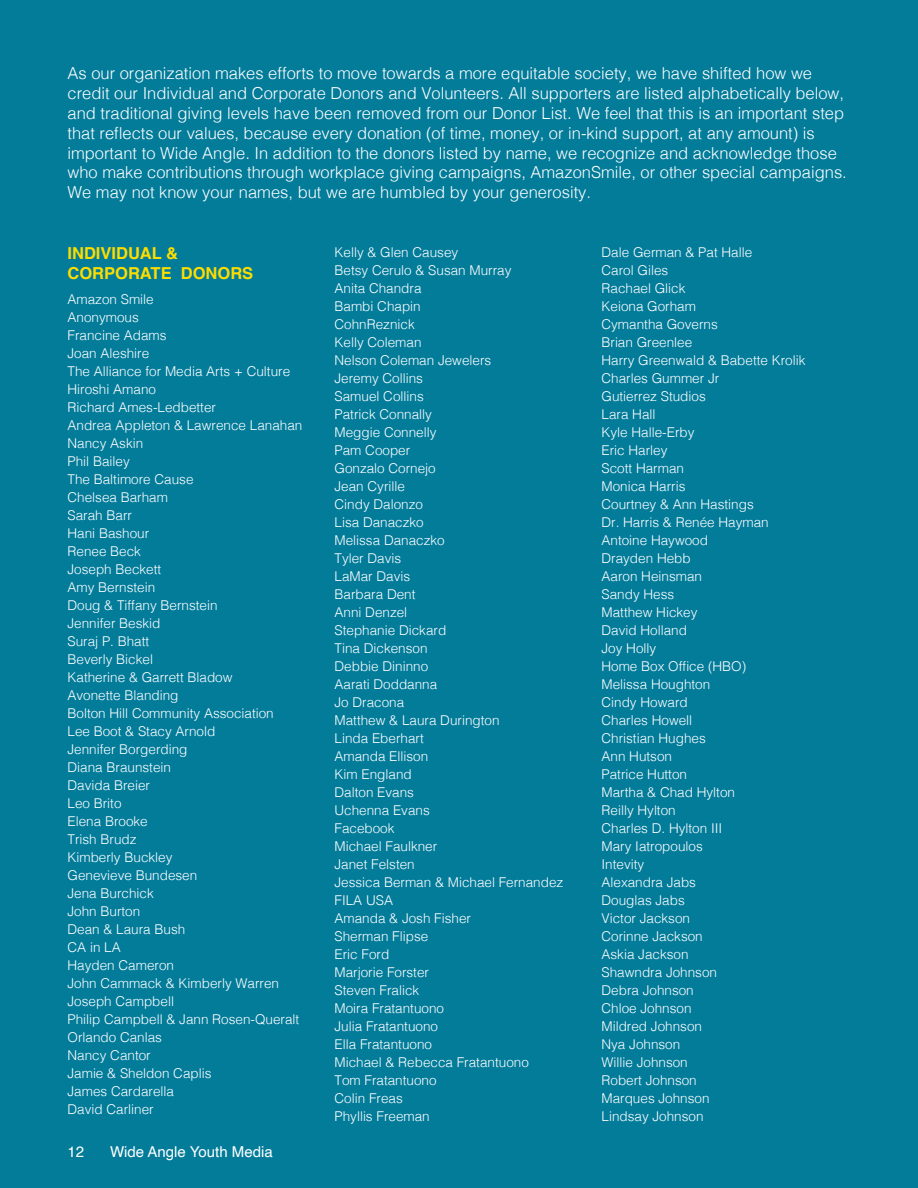
<style>
.page{position:relative;width:918px;height:1188px;background:#037c9a}
.page>*{position:absolute;margin:0;border:0;box-sizing:border-box;transform-origin:0 0}
.t1{font:300 16.5px/19.8px "Helvetica";color:#fff}
.t2{font:700 16.5px/19.8px "Helvetica";color:#fddd00}
.t3{font:15px "Helvetica";color:#fff}
.t4{font:300 13.5px/18px "Helvetica";color:#fff}
</style>
<div class="page">
<p class="t1" style="left:68px;top:62px;width:781px">As our organization makes efforts to move towards a more equitable society, we have shifted how we credit our Individual and Corporate Donors and Volunteers. All supporters are listed alphabetically below, and traditional giving levels have been removed from our Donor List. We feel that this is an important step that reflects our values, because every donation (of time, money, or in-kind support, at any amount) is important to Wide Angle. In addition to the donors listed by name, we recognize and acknowledge those who make contributions through workplace giving campaigns, AmazonSmile, or other special campaigns.<br>We may not know your names, but we are humbled by your generosity.</p>
<p class="t2" style="left:68px;top:245px;width:187px">INDIVIDUAL &amp;<br>CORPORATE DONORS</p>
<p class="t4" style="left:68px;top:289px;width:236px">Amazon Smile<br>Anonymous<br>Francine Adams<br>Joan Aleshire<br>The Alliance for Media Arts + Culture<br>Hiroshi Amano<br>Richard Ames-Ledbetter<br>Andrea Appleton &amp; Lawrence Lanahan<br>Nancy Askin<br>Phil Bailey<br>The Baltimore Cause<br>Chelsea Barham<br>Sarah Barr<br>Hani Bashour<br>Renee Beck<br>Joseph Beckett<br>Amy Bernstein<br>Doug &amp; Tiffany Bernstein<br>Jennifer Beskid<br>Suraj P. Bhatt<br>Beverly Bickel<br>Katherine &amp; Garrett Bladow<br>Avonette Blanding<br>Bolton Hill Community Association<br>Lee Boot &amp; Stacy Arnold<br>Jennifer Borgerding<br>Diana Braunstein<br>Davida Breier<br>Leo Brito<br>Elena Brooke<br>Trish Brudz<br>Kimberly Buckley<br>Genevieve Bundesen<br>Jena Burchick<br>John Burton<br>Dean &amp; Laura Bush<br>CA in LA<br>Hayden Cameron<br>John Cammack &amp; Kimberly Warren<br>Joseph Campbell<br>Philip Campbell &amp; Jann Rosen-Queralt<br>Orlando Canlas<br>Nancy Cantor<br>Jamie &amp; Sheldon Caplis<br>James Cardarella<br>David Carliner</p>
<p class="t3" style="left:67px;top:1140px;width:18px">12</p>
<p class="t3" style="left:110px;top:1140px;width:164px">Wide Angle Youth Media</p>
<p class="t4" style="left:335px;top:242px;width:230px">Kelly &amp; Glen Causey<br>Betsy Cerulo &amp; Susan Murray<br>Anita Chandra<br>Bambi Chapin<br>CohnReznick<br>Kelly Coleman<br>Nelson Coleman Jewelers<br>Jeremy Collins<br>Samuel Collins<br>Patrick Connally<br>Meggie Connelly<br>Pam Cooper<br>Gonzalo Cornejo<br>Jean Cyrille<br>Cindy Dalonzo<br>Lisa Danaczko<br>Melissa Danaczko<br>Tyler Davis<br>LaMar Davis<br>Barbara Dent<br>Anni Denzel<br>Stephanie Dickard<br>Tina Dickenson<br>Debbie Dininno<br>Aarati Doddanna<br>Jo Dracona<br>Matthew &amp; Laura Durington<br>Linda Eberhart<br>Amanda Ellison<br>Kim England<br>Dalton Evans<br>Uchenna Evans<br>Facebook<br>Michael Faulkner<br>Janet Felsten<br>Jessica Berman &amp; Michael Fernandez<br>FILA USA<br>Amanda &amp; Josh Fisher<br>Sherman Flipse<br>Eric Ford<br>Marjorie Forster<br>Steven Fralick<br>Moira Fratantuono<br>Julia Fratantuono<br>Ella Fratantuono<br>Michael &amp; Rebecca Fratantuono<br>Tom Fratantuono<br>Colin Freas<br>Phyllis Freeman</p>
<p class="t4" style="left:602px;top:242px;width:206px">Dale German &amp; Pat Halle<br>Carol Giles<br>Rachael Glick<br>Keiona Gorham<br>Cymantha Governs<br>Brian Greenlee<br>Harry Greenwald &amp; Babette Krolik<br>Charles Gummer Jr<br>Gutierrez Studios<br>Lara Hall<br>Kyle Halle-Erby<br>Eric Harley<br>Scott Harman<br>Monica Harris<br>Courtney &amp; Ann Hastings<br>Dr. Harris &amp; Renée Hayman<br>Antoine Haywood<br>Drayden Hebb<br>Aaron Heinsman<br>Sandy Hess<br>Matthew Hickey<br>David Holland<br>Joy Holly<br>Home Box Office (HBO)<br>Melissa Houghton<br>Cindy Howard<br>Charles Howell<br>Christian Hughes<br>Ann Hutson<br>Patrice Hutton<br>Martha &amp; Chad Hylton<br>Reilly Hylton<br>Charles D. Hylton III<br>Mary Iatropoulos<br>Intevity<br>Alexandra Jabs<br>Douglas Jabs<br>Victor Jackson<br>Corinne Jackson<br>Askia Jackson<br>Shawndra Johnson<br>Debra Johnson<br>Chloe Johnson<br>Mildred Johnson<br>Nya Johnson<br>Willie Johnson<br>Robert Johnson<br>Marques Johnson<br>Lindsay Johnson</p>
</div>
